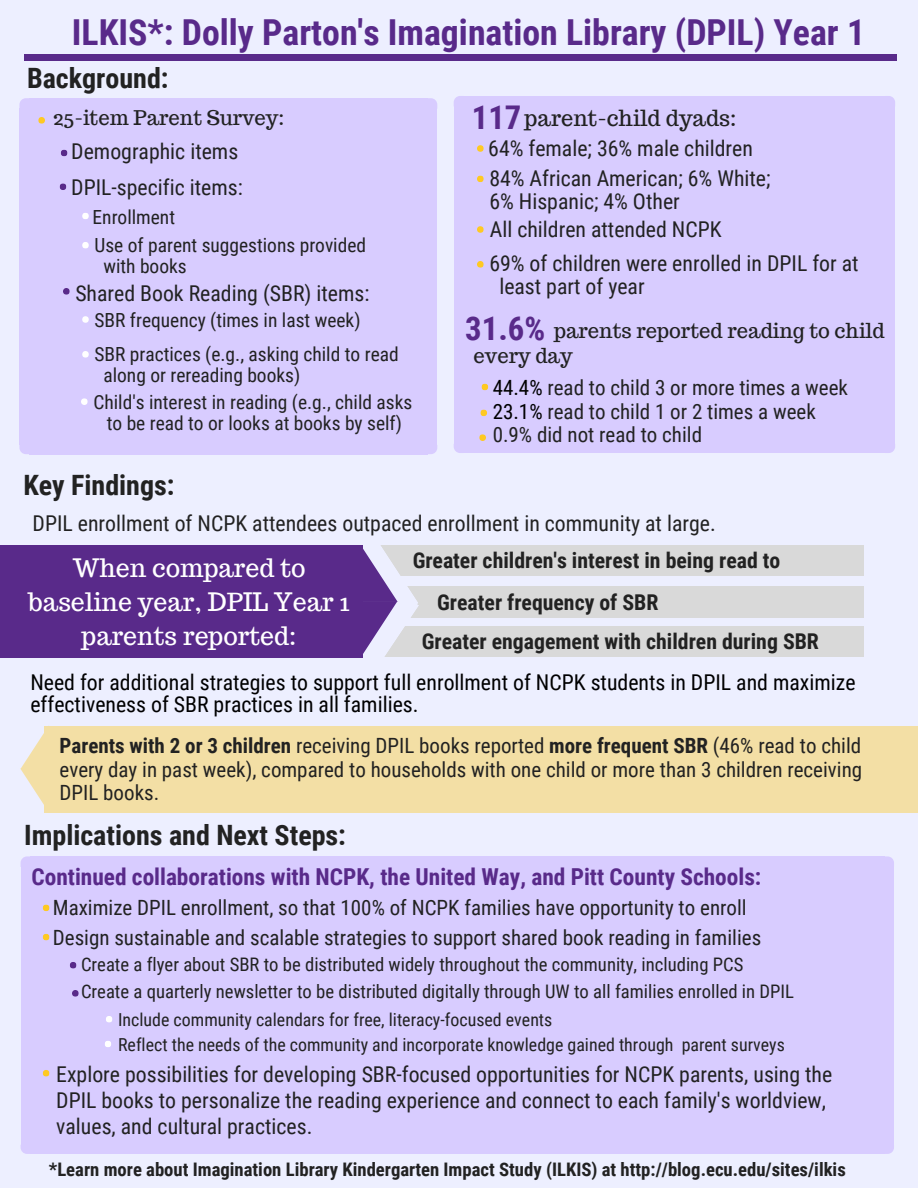
<style>
.page{position:relative;width:918px;height:1188px;background:#edefff}
.page>*{position:absolute;margin:0;border:0;box-sizing:border-box;transform-origin:0 0}
.t1{font:700 35.85px "Roboto Condensed";color:#592a8a}
.t2{font:700 32.7px "Roboto Condensed";color:#592a8a}
.t3{font:700 28.05px "Roboto Condensed";color:#222}
.t4{font:24.9px/33.8px "Trocchi";color:#fff;text-align:center}
.t5{font:700 23.4px "Roboto Condensed";color:#592a8a}
.t6{font:21.75px/25.8px "Roboto Condensed";color:#222}
.t7{font:21.75px/22.5px "Roboto Condensed";color:#000}
.t8{font:700 21.75px/39.3px "Roboto Condensed";color:#222}
.t9{font:21.75px "Trocchi";color:#222}
.t10{font:21px/23.7px "Roboto Condensed";color:#222}
.t11{font:20.25px/24.8px "Trocchi";color:#222}
.t12{font:19.5px/33.3px "Roboto Condensed";color:#222}
.t13{font:18.75px "Roboto Condensed";color:#222}
.t14{font:700 18.75px "Roboto Condensed";color:#222}
.t15{font:17.85px/24.8px "Roboto Condensed";color:#222}
.s1{color:#000}
.s2{font-weight:700}
</style>
<div class="page">
<svg style="left:428px;top:98px;width:9px;height:10px"></svg>
<div style="left:427px;top:108px;width:10px;height:337px;background:#d8ccff"></div>
<div style="left:29px;top:108px;width:399px;height:337px;background:#d8ccff"></div>
<div style="left:29px;top:98px;width:399px;height:11px;background:#d8ccff"></div>
<svg style="left:19px;top:98px;width:10px;height:10px"></svg>
<div style="left:19px;top:108px;width:10px;height:337px;background:#d8ccff"></div>
<div style="left:29px;top:445px;width:399px;height:9px;background:#d8ccff"></div>
<svg style="left:19px;top:445px;width:10px;height:9px"></svg>
<svg style="left:428px;top:445px;width:9px;height:9px"></svg>
<div style="left:24px;top:54px;width:873px;height:7px;background:#592a8a"></div>
<svg style="left:286px;top:812px;width:108px;height:1px"></svg>
<svg style="left:884px;top:856px;width:10px;height:11px"></svg>
<div style="left:884px;top:867px;width:10px;height:278px;background:#d8ccff"></div>
<div style="left:30px;top:867px;width:854px;height:278px;background:#d8ccff"></div>
<div style="left:30px;top:856px;width:854px;height:11px;background:#d8ccff"></div>
<svg style="left:21px;top:856px;width:9px;height:11px"></svg>
<div style="left:21px;top:867px;width:9px;height:278px;background:#d8ccff"></div>
<div style="left:30px;top:1145px;width:854px;height:9px;background:#d8ccff"></div>
<svg style="left:21px;top:1145px;width:9px;height:9px"></svg>
<svg style="left:884px;top:1145px;width:10px;height:9px"></svg>
<svg style="left:43px;top:934px;width:7px;height:7px"></svg>
<svg style="left:43px;top:904px;width:7px;height:7px"></svg>
<svg style="left:886px;top:96px;width:9px;height:10px"></svg>
<div style="left:885px;top:106px;width:10px;height:338px;background:#d8ccff"></div>
<div style="left:463px;top:106px;width:423px;height:338px;background:#d8ccff"></div>
<div style="left:463px;top:96px;width:423px;height:10px;background:#d8ccff"></div>
<svg style="left:454px;top:96px;width:9px;height:10px"></svg>
<div style="left:454px;top:106px;width:10px;height:338px;background:#d8ccff"></div>
<div style="left:463px;top:444px;width:423px;height:9px;background:#d8ccff"></div>
<svg style="left:454px;top:444px;width:9px;height:9px"></svg>
<svg style="left:886px;top:444px;width:9px;height:9px"></svg>
<svg style="left:43px;top:1070px;width:7px;height:7px"></svg>
<svg style="left:481px;top:384px;width:7px;height:6px"></svg>
<svg style="left:480px;top:409px;width:7px;height:7px"></svg>
<svg style="left:479px;top:434px;width:7px;height:7px"></svg>
<svg style="left:38px;top:117px;width:7px;height:7px"></svg>
<svg style="left:477px;top:145px;width:7px;height:7px"></svg>
<svg style="left:477px;top:175px;width:7px;height:7px"></svg>
<div style="left:44px;top:726px;width:874px;height:86px;background:#f3dfa5"></div>
<svg style="left:20px;top:733px;width:24px;height:72px"></svg>
<div style="left:385px;top:586px;width:479px;height:32px;background:#d9d9d9"></div>
<div style="left:378px;top:546px;width:486px;height:30px;background:#d9d9d9"></div>
<div style="left:380px;top:627px;width:484px;height:30px;background:#d9d9d9"></div>
<div style="left:0;top:545px;width:362px;height:112px;background:#592a8a"></div>
<svg style="left:303px;top:545px;width:116px;height:113px"></svg>
<svg style="left:477px;top:226px;width:7px;height:7px"></svg>
<svg style="left:477px;top:261px;width:7px;height:7px"></svg>
<svg style="left:70px;top:962px;width:7px;height:7px"></svg>
<svg style="left:72px;top:990px;width:7px;height:7px"></svg>
<svg style="left:106px;top:1016px;width:7px;height:7px"></svg>
<svg style="left:105px;top:1041px;width:6px;height:6px"></svg>
<svg style="left:61px;top:150px;width:7px;height:6px"></svg>
<svg style="left:60px;top:183px;width:6px;height:7px"></svg>
<svg style="left:63px;top:288px;width:7px;height:7px"></svg>
<svg style="left:82px;top:351px;width:7px;height:7px"></svg>
<svg style="left:81px;top:398px;width:7px;height:7px"></svg>
<svg style="left:82px;top:213px;width:7px;height:6px"></svg>
<svg style="left:82px;top:242px;width:7px;height:7px"></svg>
<svg style="left:82px;top:316px;width:7px;height:7px"></svg>
<h1 class="t1" style="left:72px;top:12px;width:795px">ILKIS*: Dolly Parton's Imagination Library (DPIL) Year 1</h1>
<p class="t3" style="left:27px;top:62px;width:143px">Background:</p>
<p class="t11" style="left:53px;top:105px;width:233px">25-item Parent Survey:</p>
<p class="t6" style="left:71px;top:133px;width:173px;line-height:36px">Demographic items<br>DPIL-specific items:</p>
<p class="t12" style="left:93px;top:203px;width:275px;line-height:27.6px">Enrollment<br>Use of parent suggestions provided</p>
<p class="t12" style="left:103px;top:250px;width:85px">with books</p>
<p class="t6" style="left:75px;top:280px;width:296px">Shared Book Reading (SBR) items:</p>
<p class="t12" style="left:94px;top:304px;width:306px">SBR frequency (times in last week)<br>SBR practices (e.g., asking child to read</p>
<p class="t12" style="left:93px;top:362px;width:321px;line-height:27px;text-indent:10px">along or rereading books)<br>Child's interest in reading (e.g., child asks</p>
<p class="t12" style="left:107px;top:407px;width:297px">to be read to or looks at books by self)</p>
<p class="t3" style="left:23px;top:469px;width:153px">Key Findings:</p>
<h2 class="t2" style="left:472px;top:99px;width:51px">117</h2>
<p class="t6" style="left:488px;top:136px;width:266px">64% female; 36% male children</p>
<p class="t9" style="left:525px;top:104px;width:213px">parent-child dyads:</p>
<p class="t6" style="left:489px;top:166px;width:283px;line-height:23.7px">84% African American; 6% White;<br>6% Hispanic; 4% Other</p>
<p class="t6" style="left:489px;top:213px;width:371px;line-height:33.3px">All children attended NCPK<br>69% of children were enrolled in DPIL for at</p>
<p class="t6" style="left:499px;top:274px;width:147px">least part of year</p>
<h2 class="t2" style="left:465px;top:309px;width:81px">31.6%</h2>
<p class="t10" style="left:493px;top:376px;width:357px"><span class="s1">44.4%</span> read to child 3 or more times a week<br><span class="s1">23.1%</span> read to child 1 or 2 times a week<br>0.9% did not read to child</p>
<p class="t11" style="left:474px;top:318px;width:413px;text-indent:80px">parents reported reading to child every day</p>
<p class="t6" style="left:33px;top:511px;width:685px">DPIL enrollment of NCPK attendees outpaced enrollment in community at large.</p>
<p class="t4" style="left:29px;top:551px;width:322px">When compared to baseline year, DPIL Year 1 parents reported:</p>
<p class="t8" style="left:413px;top:541px;width:369px">Greater children's interest in being read to</p>
<p class="t8" style="left:422px;top:583px;width:399px;text-indent:15px">Greater frequency of SBR<br>Greater engagement with children during SBR</p>
<p class="t7" style="left:30px;top:671px;width:827px">Need for additional strategies to support full enrollment of NCPK students in DPIL and maximize effectiveness of SBR practices in all families.</p>
<p class="t10" style="left:60px;top:734px;width:804px;text-align:justify"><span class="s2">Parents with 2 or 3 children</span> receiving DPIL books reported <span class="s2">more frequent SBR</span> (46% read to child every day in past week), compared to households with one child or more than 3 children receiving DPIL books.</p>
<p class="t3" style="left:24px;top:819px;width:323px">Implications and Next Steps:</p>
<p class="t5" style="left:32px;top:864px;width:731px">Continued collaborations with NCPK, the United Way, and Pitt County Schools:</p>
<p class="t10" style="left:53px;top:892px;width:710px;line-height:30.3px">Maximize DPIL enrollment, so that 100% of NCPK families have opportunity to enroll<br>Design sustainable and scalable strategies to support shared book reading in families</p>
<p class="t13" style="left:81px;top:953px;width:664px">Create a flyer about SBR to be distributed widely throughout the community, including PCS</p>
<p class="t13" style="left:81px;top:980px;width:715px">Create a quarterly newsletter to be distributed digitally through UW to all families enrolled in DPIL</p>
<p class="t15" style="left:118px;top:1008px;width:668px">Include community calendars for free, literacy-focused events<br>Reflect the needs of the community and incorporate knowledge gained through parent surveys</p>
<p class="t6" style="left:56px;top:1062px;width:778px">Explore possibilities for developing SBR-focused opportunities for NCPK parents, using the<br>DPIL books to personalize the reading experience and connect to each family's worldview, values, and cultural practices.</p>
<p class="t14" style="left:49px;top:1158px;width:798px">*Learn more about Imagination Library Kindergarten Impact Study (ILKIS) at http://blog.ecu.edu/sites/ilkis</p>
</div>
